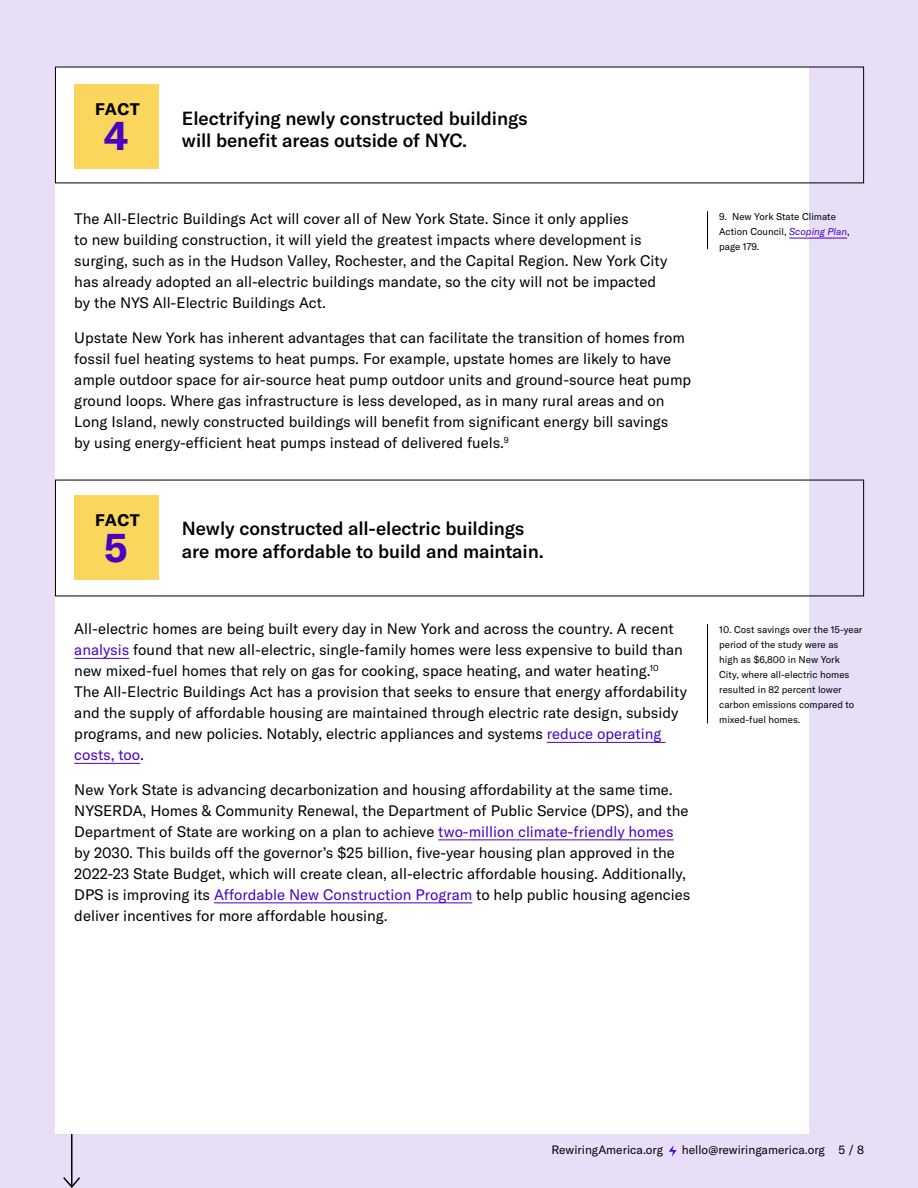
<style>
.page{position:relative;width:918px;height:1188px;background:#e8def7}
.page>*{position:absolute;margin:0;border:0;box-sizing:border-box;transform-origin:0 0}
.t1{font:700 39.6px "GT America";color:#4a00c3}
.t2{font:500 18.75px/22.5px "GT America";letter-spacing:-.005em;color:#000}
.t3{font:700 16.65px "GT America";letter-spacing:.02em;color:#000}
.t4{font:15px/21px "GT America";color:#000}
.t5{font:12px "GT America";color:#000}
.t6{font:9.75px/15px "GT America";color:#000}
.s1{color:#4a00c3}
.s2{font-style:italic;color:#4a00c3}
</style>
<div class="page">
<hr style="left:71px;top:1101px;width:2px;height:86px;background:#000">
<svg style="left:63px;top:1176px;width:17px;height:12px"></svg>
<div style="left:55px;top:67px;width:753px;height:1067px;background:#fff"></div>
<hr style="left:707px;top:211px;width:1px;height:38px;background:#000">
<hr style="left:789px;top:238px;width:58px;height:1px;background:#4a00c3">
<hr style="left:74px;top:658px;width:55px;height:1px;background:#4a00c3">
<hr style="left:547px;top:742px;width:119px;height:1px;background:#4a00c3">
<hr style="left:74px;top:763px;width:66px;height:1px;background:#4a00c3">
<hr style="left:438px;top:839px;width:236px;height:1px;background:#4a00c3">
<hr style="left:214px;top:902px;width:258px;height:1px;background:#4a00c3">
<hr style="left:707px;top:624px;width:1px;height:99px;background:#000">
<div style="left:74px;top:84px;width:85px;height:85px;background:#fad65c"></div>
<div style="left:74px;top:496px;width:85px;height:84px;background:#fad65c"></div>
<svg style="left:669px;top:1145px;width:8px;height:12px"></svg>
<p class="t3" style="left:95px;top:98px;width:46px">FACT</p>
<h1 class="t1" style="left:104px;top:111px;width:25px">4</h1>
<p class="t2" style="left:182px;top:107px;width:347px">Electrifying newly constructed buildings will benefit areas outside of NYC.</p>
<p class="t4" style="left:74px;top:208px;width:595px">The All-Electric Buildings Act will cover all of New York State. Since it only applies<br>to new building construction, it will yield the greatest impacts where development is surging, such as in the Hudson Valley, Rochester, and the Capital Region. New York City has already adopted an all-electric buildings mandate, so the city will not be impacted by the NYS All-Electric Buildings Act.</p>
<p class="t4" style="left:74px;top:327px;width:618px">Upstate New York has inherent advantages that can facilitate the transition of homes from fossil fuel heating systems to heat pumps. For example, upstate homes are likely to have ample outdoor space for air-source heat pump outdoor units and ground-source heat pump ground loops. Where gas infrastructure is less developed, as in many rural areas and on Long Island, newly constructed buildings will benefit from significant energy bill savings<br>by using energy-efficient heat pumps instead of delivered fuels.<sup>9</sup></p>
<p class="t3" style="left:95px;top:510px;width:46px">FACT</p>
<h1 class="t1" style="left:104px;top:523px;width:25px">5</h1>
<p class="t2" style="left:182px;top:517px;width:363px">Newly constructed all-electric buildings are more affordable to build and maintain.</p>
<p class="t4" style="left:74px;top:619px;width:614px">All-electric homes are being built every day in New York and across the country. A recent <span class="s1">analysis</span> found that new all-electric, single-family homes were less expensive to build than new mixed-fuel homes that rely on gas for cooking, space heating, and water heating.<sup>10<br></sup>The All-Electric Buildings Act has a provision that seeks to ensure that energy affordability and the supply of affordable housing are maintained through electric rate design, subsidy programs, and new policies. Notably, electric appliances and systems <span class="s1">reduce operating costs, too</span>.</p>
<p class="t4" style="left:74px;top:779px;width:617px">New York State is advancing decarbonization and housing affordability at the same time.<br>NYSERDA, Homes &amp; Community Renewal, the Department of Public Service (DPS), and the Department of State are working on a plan to achieve <span class="s1">two-million climate-friendly homes </span>by 2030. This builds off the governor’s $25 billion, five-year housing plan approved in the 2022-23 State Budget, which will create clean, all-electric affordable housing. Additionally, DPS is improving its <span class="s1">Affordable New Construction Program</span> to help public housing agencies deliver incentives for more affordable housing.</p>
<p class="t6" style="left:719px;top:209px;width:132px">9. New York State Climate<br>Action Council, <span class="s2">Scoping Plan</span>, page 179.</p>
<p class="t6" style="left:719px;top:622px;width:145px">10. Cost savings over the 15-year period of the study were as<br>high as $6,800 in New York<br>City, where all-electric homes resulted in 82 percent lower carbon emissions compared to mixed-fuel homes.</p>
<p class="t5" style="left:551px;top:1142px;width:113px">RewiringAmerica.org</p>
<p class="t5" style="left:682px;top:1142px;width:184px">hello@rewiringamerica.org 5 / 8</p>
</div>
